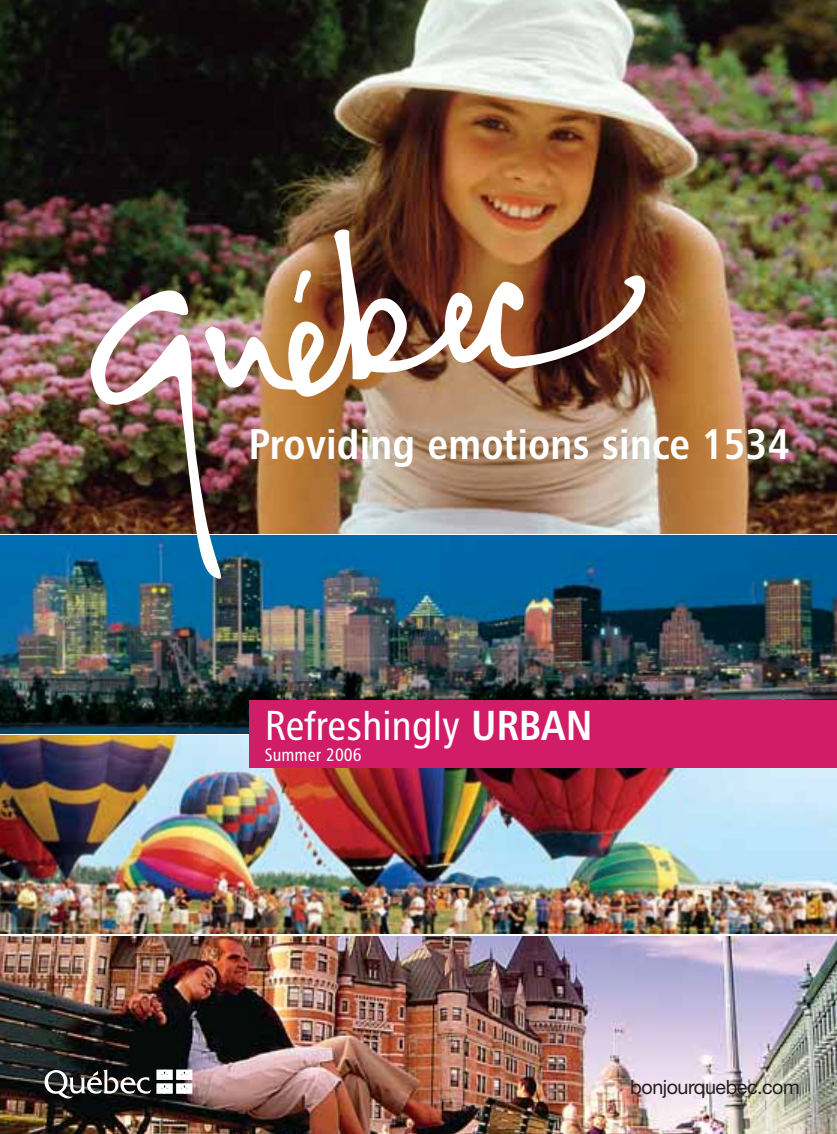
<style>
.page{position:relative;width:837px;height:1134px;background:#fff}
.page>*{position:absolute;margin:0;border:0;box-sizing:border-box;transform-origin:0 0}
.t1{font:42.9px "Chaloult Cond Demi Gras";color:#fff}
.t2{font:42px "Chaloult Cond";color:#fff}
.t3{font:19.65px "Helvetica Neue";letter-spacing:-.02em;color:#231f20}
.t4{font:18px "Chaloult Cond";letter-spacing:.005em;color:#fff}
.s1{font-family:"Chaloult Cond Demi Gras"}
</style>
<div class="page">
<img style="left:0;top:0;width:837px;height:533px">
<img style="left:0;top:535px;width:837px;height:199px">
<img style="left:0;top:736px;width:837px;height:198px">
<img style="left:0;top:936px;width:837px;height:198px">
<img style="left:86px;top:262px;width:141px;height:317px">
<img style="left:199px;top:230px;width:446px;height:168px">
<div style="left:249px;top:700px;width:588px;height:68px;background:#d11c67"></div>
<svg style="left:45px;top:1070px;width:106px;height:29px"></svg>
<svg style="left:157px;top:1070px;width:35px;height:23px"></svg>
<svg style="left:43px;top:1063px;width:27px;height:1px"></svg>
<p class="t1" style="left:249px;top:430px;width:543px">Providing emotions since 1534</p>
<p class="t2" style="left:265px;top:711px;width:329px">Refreshingly <span class="s1">URBAN</span></p>
<p class="t4" style="left:265px;top:749px;width:99px">Summer 2006</p>
<p class="t3" style="left:630px;top:1080px;width:171px">bonjourquebec.com</p>
</div>
